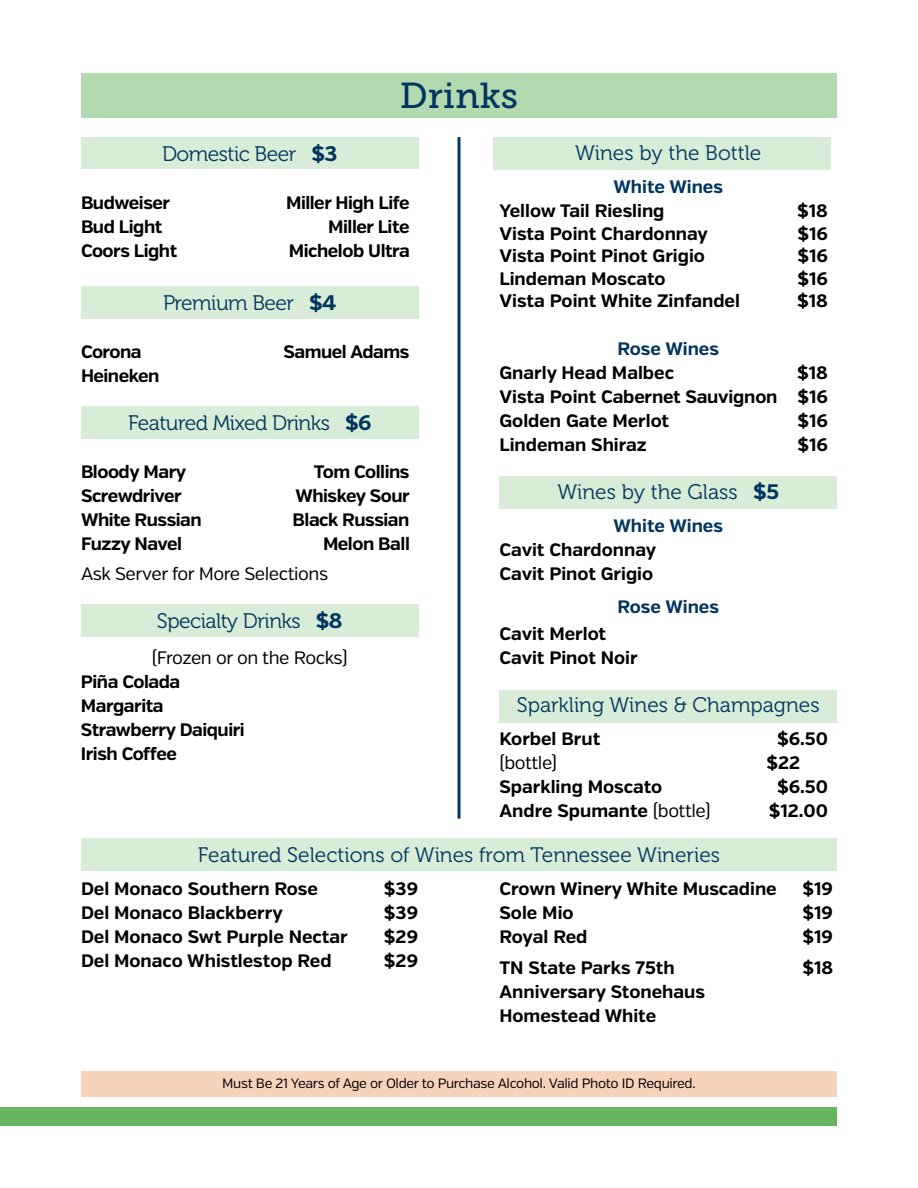
<style>
.page{position:relative;width:918px;height:1188px;background:#fff}
.page>*{position:absolute;margin:0;border:0;box-sizing:border-box;transform-origin:0 0}
.t1{font:36px "Museo Slab 500";color:#00355f}
.t2{font:21px "Museo 300";color:#00355f}
.t3{font:21px "Museo 300";letter-spacing:-.025em;color:#00355f}
.t4{font:700 18px/24px "Verb";color:#000}
.t5{font:700 18px/24px "Verb";letter-spacing:-.025em;color:#000}
.t6{font:18px "Verb";letter-spacing:-.025em;color:#000}
.t7{font:700 18px "Verb";color:#00355f}
.t8{font:13.5px "Verb";letter-spacing:-.025em;color:#000}
.s1{font-family:"Verb";font-weight:700}
.s2{font-weight:400}
</style>
<div class="page">
<div style="left:81px;top:1071px;width:756px;height:25px;background:#f8d3bc"></div>
<div style="left:81px;top:137px;width:337px;height:32px;background:#d9ecd7"></div>
<div style="left:81px;top:287px;width:337px;height:32px;background:#d9ecd7"></div>
<div style="left:81px;top:407px;width:337px;height:32px;background:#d9ecd7"></div>
<div style="left:81px;top:605px;width:337px;height:32px;background:#d9ecd7"></div>
<div style="left:81px;top:73px;width:756px;height:45px;background:#b2d9b0"></div>
<hr style="left:458px;top:137px;width:2px;height:682px;background:#00355f">
<div style="left:0;top:1107px;width:837px;height:19px;background:#66b360"></div>
<div style="left:494px;top:137px;width:337px;height:33px;background:#d9ecd7"></div>
<div style="left:500px;top:476px;width:337px;height:32px;background:#d9ecd7"></div>
<div style="left:500px;top:690px;width:337px;height:33px;background:#d9ecd7"></div>
<div style="left:81px;top:839px;width:756px;height:32px;background:#d9ecd7"></div>
<h1 class="t1" style="left:400px;top:76px;width:120px">Drinks</h1>
<p class="t3" style="left:162px;top:143px;width:177px">Domestic Beer <span class="s1">$3</span></p>
<p class="t5" style="left:81px;top:191px;width:91px">Budweiser</p>
<p class="t5" style="left:286px;top:191px;width:125px">Miller High Life</p>
<p class="t5" style="left:81px;top:215px;width:83px">Bud Light</p>
<p class="t5" style="left:328px;top:215px;width:83px">Miller Lite</p>
<p class="t5" style="left:81px;top:239px;width:98px">Coors Light</p>
<p class="t5" style="left:289px;top:239px;width:123px">Michelob Ultra</p>
<p class="t3" style="left:163px;top:291px;width:175px">Premium Beer <span class="s1">$4</span></p>
<p class="t4" style="left:81px;top:340px;width:62px">Corona</p>
<p class="t5" style="left:284px;top:340px;width:127px">Samuel Adams</p>
<p class="t5" style="left:81px;top:364px;width:80px">Heineken</p>
<p class="t3" style="left:128px;top:411px;width:245px">Featured Mixed Drinks <span class="s1">$6</span></p>
<p class="t5" style="left:81px;top:460px;width:107px">Bloody Mary</p>
<p class="t5" style="left:314px;top:460px;width:97px">Tom Collins</p>
<p class="t5" style="left:81px;top:484px;width:102px">Screwdriver</p>
<p class="t5" style="left:295px;top:484px;width:116px">Whiskey Sour</p>
<p class="t5" style="left:81px;top:508px;width:122px">White Russian</p>
<p class="t5" style="left:293px;top:508px;width:118px">Black Russian</p>
<p class="t5" style="left:81px;top:532px;width:103px">Fuzzy Navel</p>
<p class="t5" style="left:323px;top:532px;width:88px">Melon Ball</p>
<p class="t6" style="left:81px;top:563px;width:249px">Ask Server for More Selections</p>
<p class="t3" style="left:157px;top:609px;width:187px">Specialty Drinks <span class="s1">$8</span></p>
<p class="t6" style="left:152px;top:647px;width:197px">(Frozen or on the Rocks)</p>
<p class="t5" style="left:81px;top:670px;width:165px">Piña Colada<br>Margarita<br>Strawberry Daiquiri<br>Irish Coffee</p>
<p class="t2" style="left:575px;top:142px;width:188px">Wines by the Bottle</p>
<p class="t7" style="left:613px;top:176px;width:111px">White Wines</p>
<p class="t4" style="left:499px;top:199px;width:167px">Yellow Tail Riesling</p>
<p class="t4" style="left:797px;top:199px;width:32px">$18</p>
<p class="t4" style="left:499px;top:222px;width:210px">Vista Point Chardonnay</p>
<p class="t4" style="left:797px;top:222px;width:32px">$16</p>
<p class="t4" style="left:499px;top:244px;width:207px">Vista Point Pinot Grigio</p>
<p class="t4" style="left:797px;top:244px;width:32px">$16</p>
<p class="t4" style="left:499px;top:267px;width:168px">Lindeman Moscato</p>
<p class="t4" style="left:797px;top:267px;width:32px">$16</p>
<p class="t4" style="left:499px;top:289px;width:242px">Vista Point White Zinfandel</p>
<p class="t4" style="left:797px;top:289px;width:32px">$18</p>
<p class="t7" style="left:617px;top:338px;width:103px">Rose Wines</p>
<p class="t4" style="left:499px;top:361px;width:176px">Gnarly Head Malbec</p>
<p class="t4" style="left:499px;top:361px;width:330px;text-align:justify;text-indent:298px">$18<br>Vista Point Cabernet Sauvignon $16<br>Golden Gate Merlot</p>
<p class="t4" style="left:797px;top:409px;width:32px">$16</p>
<p class="t4" style="left:499px;top:433px;width:149px">Lindeman Shiraz</p>
<p class="t4" style="left:797px;top:433px;width:32px">$16</p>
<p class="t2" style="left:557px;top:481px;width:223px">Wines by the Glass <span class="s1">$5</span></p>
<p class="t7" style="left:613px;top:515px;width:111px">White Wines</p>
<p class="t4" style="left:499px;top:538px;width:158px">Cavit Chardonnay<br>Cavit Pinot Grigio</p>
<p class="t7" style="left:617px;top:596px;width:103px">Rose Wines</p>
<p class="t4" style="left:499px;top:622px;width:140px">Cavit Merlot<br>Cavit Pinot Noir</p>
<p class="t2" style="left:517px;top:694px;width:304px">Sparkling Wines &amp; Champagnes</p>
<p class="t4" style="left:500px;top:727px;width:102px">Korbel Brut</p>
<p class="t4" style="left:777px;top:727px;width:52px">$6.50</p>
<p class="t6" style="left:500px;top:752px;width:59px">(bottle)</p>
<p class="t4" style="left:766px;top:751px;width:35px">$22</p>
<p class="t4" style="left:500px;top:775px;width:164px">Sparkling Moscato</p>
<p class="t4" style="left:777px;top:775px;width:52px">$6.50</p>
<p class="t4" style="left:500px;top:799px;width:213px">Andre Spumante <span class="s2">(bottle)</span></p>
<p class="t4" style="left:769px;top:799px;width:61px">$12.00</p>
<p class="t2" style="left:198px;top:843px;width:524px">Featured Selections of Wines from Tennessee Wineries</p>
<p class="t4" style="left:81px;top:877px;width:239px">Del Monaco Southern Rose</p>
<p class="t4" style="left:384px;top:877px;width:36px">$39</p>
<p class="t4" style="left:81px;top:901px;width:203px">Del Monaco Blackberry</p>
<p class="t4" style="left:384px;top:901px;width:36px">$39</p>
<p class="t4" style="left:81px;top:925px;width:268px">Del Monaco Swt Purple Nectar</p>
<p class="t4" style="left:384px;top:925px;width:36px">$29</p>
<p class="t4" style="left:81px;top:949px;width:252px">Del Monaco Whistlestop Red</p>
<p class="t4" style="left:384px;top:949px;width:36px">$29</p>
<p class="t4" style="left:500px;top:877px;width:279px">Crown Winery White Muscadine</p>
<p class="t4" style="left:802px;top:877px;width:32px">$19</p>
<p class="t4" style="left:500px;top:901px;width:76px">Sole Mio</p>
<p class="t4" style="left:802px;top:901px;width:32px">$19</p>
<p class="t4" style="left:500px;top:925px;width:89px">Royal Red</p>
<p class="t4" style="left:802px;top:925px;width:32px">$19</p>
<p class="t4" style="left:500px;top:956px;width:177px">TN State Parks 75th</p>
<p class="t4" style="left:802px;top:956px;width:32px">$18</p>
<p class="t4" style="left:500px;top:980px;width:207px">Anniversary Stonehaus<br>Homestead White</p>
<p class="t8" style="left:222px;top:1075px;width:475px">Must Be 21 Years of Age or Older to Purchase Alcohol. Valid Photo ID Required.</p>
</div>
